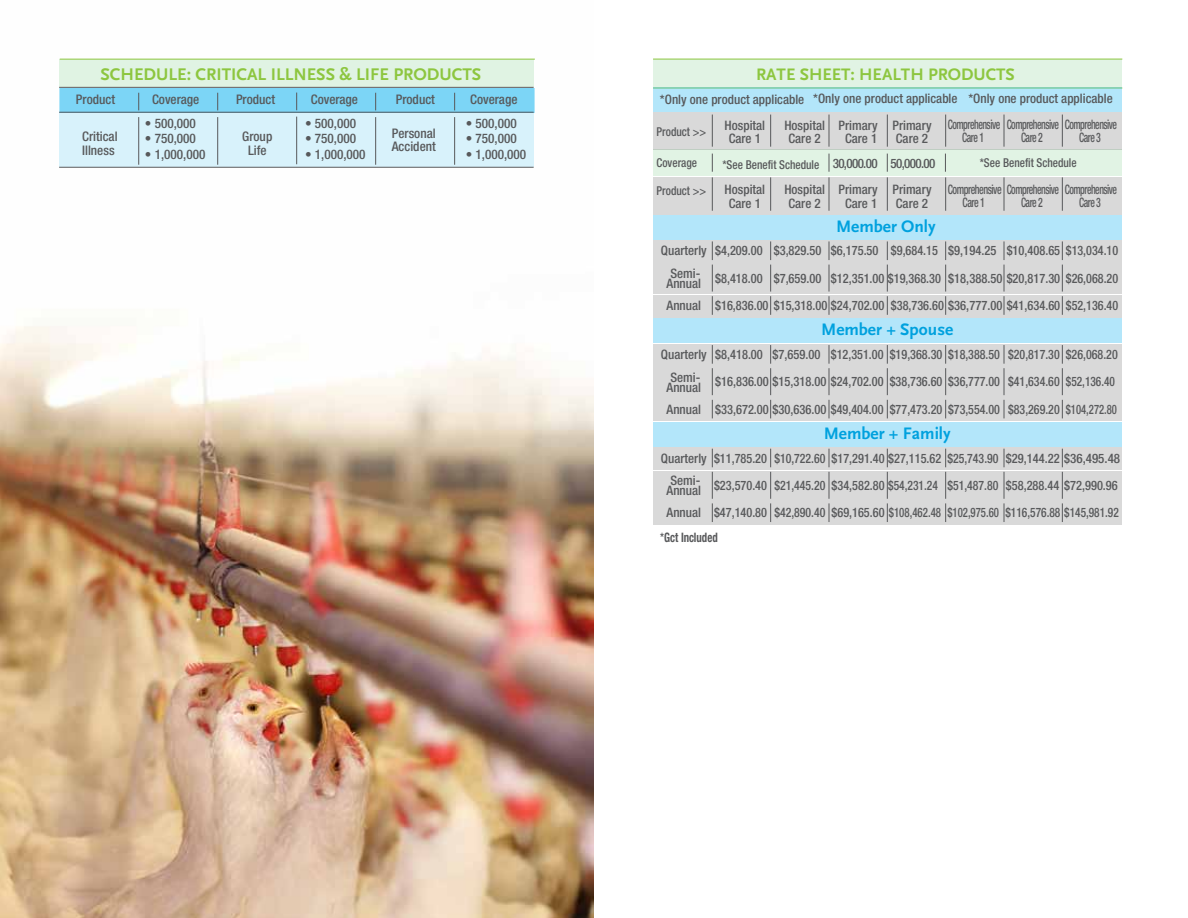
<style>
.page{position:relative;width:1188px;height:918px;background:#fff}
.page>*{position:absolute;margin:0;border:0;box-sizing:border-box;transform-origin:0 0}
.t1{font:700 17.55px "Scala Sans";color:#8dc63f}
.t2{font:700 17.4px "Scala Sans";color:#00a1de}
.t3{font:700 17.4px "Scala Sans";color:#8dc63f}
.t4{font:500 condensed 13.2px/13.2px "Helvetica Neue";color:#58595b}
.t5{font:500 condensed 13.05px/13px "Helvetica Neue";color:#58595b}
.t6{font:500 condensed 13.05px/13px "Helvetica Neue";letter-spacing:-.05em;color:#58595b;text-align:center;scale:.75 1}
.t7{font:500 condensed 13.05px/13px "Helvetica Neue";letter-spacing:-.05em;color:#58595b;scale:.77 1}
.t8{font:500 condensed 13.05px "Helvetica Neue";color:#58595b;scale:.88 1}
.t9{font:500 condensed 13.05px "Helvetica Neue";letter-spacing:-.05em;color:#58595b}
.t10{font:500 condensed 13.05px "Helvetica Neue";color:#58595b;scale:.75 1}
.t11{font:700 condensed 13.05px "Helvetica Neue";color:#58595b;scale:.83 1}
.t12{font:500 condensed 12.15px "Helvetica Neue";color:#58595b;scale:.93 1}
.s1{font-weight:500}
</style>
<div class="page">
<img style="left:0;top:58px;width:594px;height:860px">
<div style="left:59px;top:112px;width:475px;height:55px;background:#d8f2fb"></div>
<div style="left:60px;top:60px;width:474px;height:27px;background:#e0f3e3"></div>
<hr style="left:60px;top:59px;width:475px;height:1px;background:#8dc63f">
<div style="left:60px;top:88px;width:474px;height:24px;background:#7cd5f6"></div>
<svg style="left:296px;top:93px;width:1px;height:17px"></svg>
<svg style="left:454px;top:93px;width:1px;height:17px"></svg>
<svg style="left:375px;top:93px;width:1px;height:17px"></svg>
<svg style="left:217px;top:93px;width:1px;height:17px"></svg>
<svg style="left:138px;top:93px;width:1px;height:17px"></svg>
<hr style="left:296px;top:117px;width:1px;height:47px;background:#58595b">
<hr style="left:454px;top:117px;width:1px;height:48px;background:#58595b">
<hr style="left:375px;top:117px;width:1px;height:48px;background:#58595b">
<hr style="left:217px;top:117px;width:1px;height:48px;background:#58595b">
<hr style="left:138px;top:117px;width:1px;height:48px;background:#58595b">
<hr style="left:59px;top:87px;width:475px;height:1px;background:#5a5b5d">
<hr style="left:59px;top:167px;width:475px;height:1px;background:#5a5b5d">
<hr style="left:59px;top:112px;width:475px;height:1px;background:#5a5b5d">
<div style="left:653px;top:215px;width:468px;height:24px;background:#b3e6fa"></div>
<div style="left:653px;top:60px;width:469px;height:27px;background:#e1f3e4"></div>
<div style="left:653px;top:150px;width:469px;height:26px;background:#e1f3e4"></div>
<hr style="left:653px;top:59px;width:469px;height:1px;background:#8dc63f">
<hr style="left:653px;top:88px;width:469px;height:1px;background:#8dc63f">
<div style="left:653px;top:88px;width:468px;height:24px;background:#b3e6fa"></div>
<div style="left:653px;top:112px;width:468px;height:38px;background:#d9d9d9"></div>
<div style="left:653px;top:240px;width:468px;height:22px;background:#d9d9d9"></div>
<hr style="left:829px;top:115px;width:1px;height:32px;background:#58595b">
<hr style="left:945px;top:115px;width:1px;height:32px;background:#58595b">
<hr style="left:887px;top:115px;width:1px;height:32px;background:#58595b">
<hr style="left:1062px;top:115px;width:1px;height:32px;background:#58595b">
<hr style="left:1004px;top:115px;width:1px;height:32px;background:#58595b">
<hr style="left:770px;top:115px;width:1px;height:32px;background:#58595b">
<hr style="left:712px;top:115px;width:1px;height:32px;background:#58595b">
<svg style="left:829px;top:154px;width:1px;height:18px"></svg>
<svg style="left:887px;top:154px;width:1px;height:18px"></svg>
<svg style="left:945px;top:154px;width:1px;height:18px"></svg>
<svg style="left:712px;top:154px;width:1px;height:18px"></svg>
<div style="left:653px;top:177px;width:468px;height:37px;background:#d9d9d9"></div>
<hr style="left:829px;top:177px;width:1px;height:34px;background:#58595b">
<hr style="left:945px;top:177px;width:1px;height:34px;background:#58595b">
<hr style="left:887px;top:177px;width:1px;height:34px;background:#58595b">
<hr style="left:1062px;top:177px;width:1px;height:34px;background:#58595b">
<hr style="left:1004px;top:177px;width:1px;height:34px;background:#58595b">
<hr style="left:770px;top:177px;width:1px;height:34px;background:#58595b">
<hr style="left:712px;top:177px;width:1px;height:34px;background:#58595b">
<div style="left:653px;top:263px;width:468px;height:31px;background:#d9d9d9"></div>
<div style="left:653px;top:295px;width:468px;height:22px;background:#d9d9d9"></div>
<svg style="left:829px;top:241px;width:1px;height:74px"></svg>
<svg style="left:945px;top:241px;width:1px;height:74px"></svg>
<svg style="left:887px;top:241px;width:1px;height:74px"></svg>
<svg style="left:1062px;top:241px;width:1px;height:74px"></svg>
<svg style="left:1004px;top:241px;width:1px;height:74px"></svg>
<svg style="left:770px;top:241px;width:1px;height:74px"></svg>
<svg style="left:712px;top:241px;width:1px;height:74px"></svg>
<div style="left:653px;top:319px;width:468px;height:24px;background:#b3e6fa"></div>
<div style="left:653px;top:344px;width:468px;height:22px;background:#d9d9d9"></div>
<div style="left:653px;top:367px;width:468px;height:31px;background:#d9d9d9"></div>
<div style="left:653px;top:399px;width:468px;height:22px;background:#d9d9d9"></div>
<svg style="left:829px;top:345px;width:1px;height:73px"></svg>
<svg style="left:945px;top:345px;width:1px;height:73px"></svg>
<svg style="left:887px;top:345px;width:1px;height:73px"></svg>
<svg style="left:1062px;top:345px;width:1px;height:73px"></svg>
<svg style="left:1004px;top:345px;width:1px;height:73px"></svg>
<svg style="left:770px;top:345px;width:1px;height:73px"></svg>
<svg style="left:712px;top:345px;width:1px;height:73px"></svg>
<div style="left:653px;top:422px;width:468px;height:25px;background:#b3e6fa"></div>
<div style="left:653px;top:448px;width:468px;height:22px;background:#d9d9d9"></div>
<div style="left:653px;top:471px;width:468px;height:31px;background:#d9d9d9"></div>
<div style="left:653px;top:502px;width:468px;height:22px;background:#d9d9d9"></div>
<svg style="left:829px;top:449px;width:1px;height:73px"></svg>
<svg style="left:945px;top:449px;width:1px;height:73px"></svg>
<svg style="left:887px;top:449px;width:1px;height:73px"></svg>
<svg style="left:1062px;top:449px;width:1px;height:73px"></svg>
<svg style="left:1004px;top:449px;width:1px;height:73px"></svg>
<svg style="left:770px;top:449px;width:1px;height:73px"></svg>
<svg style="left:712px;top:449px;width:1px;height:73px"></svg>
<h1 class="t1" style="left:101px;top:64px;width:382px">SCHEDULE: CRITICAL ILLNESS &amp; LIFE PRODUCTS</h1>
<h2 class="t3" style="left:756px;top:65px;width:260px">RATE SHEET: HEALTH PRODUCTS</h2>
<p class="t5" style="left:660px;top:92px;width:454px">*Only one product applicable *Only one product applicable *Only one product applicable</p>
<p class="t12" style="left:657px;top:124px;width:55px">Product &gt;&gt;</p>
<p class="t12" style="left:657px;top:155px;width:45px">Coverage</p>
<p class="t12" style="left:722px;top:157px;width:106px">*See Benefit Schedule</p>
<p class="t12" style="left:980px;top:155px;width:106px">*See Benefit Schedule</p>
<p class="t4" style="left:152px;top:93px;width:49px">Coverage</p>
<p class="t4" style="left:236px;top:93px;width:41px">Product</p>
<p class="t4" style="left:311px;top:93px;width:49px">Coverage</p>
<p class="t4" style="left:396px;top:93px;width:41px">Product</p>
<p class="t4" style="left:470px;top:93px;width:49px">Coverage</p>
<p class="t4" style="left:145px;top:117px;width:52px">• 500,000</p>
<p class="t4" style="left:145px;top:132px;width:52px">• 750,000</p>
<p class="t4" style="left:145px;top:148px;width:62px">• 1,000,000</p>
<p class="t4" style="left:76px;top:93px;width:41px">Product</p>
<p class="t4" style="left:82px;top:130px;width:37px">Critical<br>Illness</p>
<p class="t4" style="left:242px;top:130px;width:32px;text-align:center">Group<br>Life</p>
<p class="t4" style="left:392px;top:127px;width:46px">Personal<br>Accident</p>
<p class="t4" style="left:305px;top:117px;width:52px">• 500,000</p>
<p class="t4" style="left:305px;top:132px;width:52px">• 750,000</p>
<p class="t4" style="left:305px;top:148px;width:62px">• 1,000,000</p>
<p class="t4" style="left:466px;top:117px;width:52px">• 500,000</p>
<p class="t4" style="left:466px;top:132px;width:52px">• 750,000</p>
<p class="t4" style="left:466px;top:148px;width:62px">• 1,000,000</p>
<p class="t5" style="left:725px;top:118px;width:42px;text-align:center">Hospital<br>Care 1</p>
<p class="t5" style="left:784px;top:118px;width:42px;text-align:center">Hospital<br>Care 2</p>
<p class="t5" style="left:839px;top:118px;width:41px;text-align:center">Primary<br>Care 1</p>
<p class="t5" style="left:892px;top:118px;width:41px">Primary<br>Care 2</p>
<p class="t6" style="left:948px;top:118px;width:71px">Comprehensive<br>Care 1</p>
<p class="t6" style="left:1021px;top:118px;width:130px;text-align:left;text-indent:-14px">Comprehensive Comprehensive<br>Care 2</p>
<p class="t10" style="left:1079px;top:130px;width:31px">Care 3</p>
<p class="t9" style="left:833px;top:155px;width:104px">30,000.00 50,000.00</p>
<p class="t12" style="left:657px;top:183px;width:55px">Product &gt;&gt;</p>
<p class="t5" style="left:725px;top:183px;width:42px;text-align:center">Hospital<br>Care 1</p>
<p class="t5" style="left:784px;top:183px;width:42px;text-align:center">Hospital<br>Care 2</p>
<p class="t5" style="left:839px;top:183px;width:41px;text-align:center">Primary<br>Care 1</p>
<p class="t5" style="left:892px;top:183px;width:41px">Primary<br>Care 2</p>
<p class="t7" style="left:963px;top:183px;width:202px;text-indent:-15px">Comprehensive Comprehensive Comprehensive<br>Care 1</p>
<p class="t10" style="left:1021px;top:195px;width:31px">Care 2</p>
<p class="t10" style="left:1079px;top:195px;width:31px">Care 3</p>
<h2 class="t2" style="left:836px;top:217px;width:101px">Member Only</h2>
<p class="t5" style="left:670px;top:239px;width:449px;line-height:22.8px;text-indent:-10px">Quarterly $4,209.00 $3,829.50 $6,175.50 $9,684.15 $9,194.25 $10,408.65 $13,034.10<br>Semi-</p>
<p class="t5" style="left:667px;top:264px;width:453px;line-height:27.3px">Annual $8,418.00 $7,659.00 $12,351.00 $19,368.30 $18,388.50 $20,817.30 $26,068.20<br>Annual $16,836.00 $15,318.00 $24,702.00 $38,736.60 $36,777.00 $41,634.60 $52,136.40</p>
<h2 class="t2" style="left:821px;top:320px;width:134px">Member + Spouse</h2>
<p class="t5" style="left:670px;top:343px;width:449px;line-height:22.8px;text-indent:-10px">Quarterly $8,418.00 $7,659.00 $12,351.00 $19,368.30 $18,388.50 $20,817.30 $26,068.20<br>Semi-</p>
<p class="t5" style="left:667px;top:368px;width:452px;line-height:27.3px">Annual $16,836.00 $15,318.00 $24,702.00 $38,736.60 $36,777.00 $41,634.60 $52,136.40<br>Annual $33,672.00 $30,636.00 $49,404.00 $77,473.20 $73,554.00 $83,269.20 $104,272.80</p>
<h2 class="t2" style="left:824px;top:424px;width:128px">Member + Family</h2>
<p class="t5" style="left:670px;top:446px;width:451px;line-height:22.8px;text-indent:-10px">Quarterly $11,785.20 $10,722.60 $17,291.40 $27,115.62 $25,743.90 $29,144.22 $36,495.48<br>Semi-</p>
<p class="t5" style="left:667px;top:472px;width:453px;line-height:27.3px">Annual $23,570.40 $21,445.20 $34,582.80 $54,231.24 $51,487.80 $58,288.44 $72,990.96<br>Annual $47,140.80 $42,890.40 $69,165.60 $108,462.48 $102,975.60</p>
<p class="t11" style="left:660px;top:529px;width:71px"><span class="s1">*</span>Gct Included</p>
<p class="t8" style="left:1005px;top:505px;width:130px">$116,576.88 $145,981.92</p>
</div>
